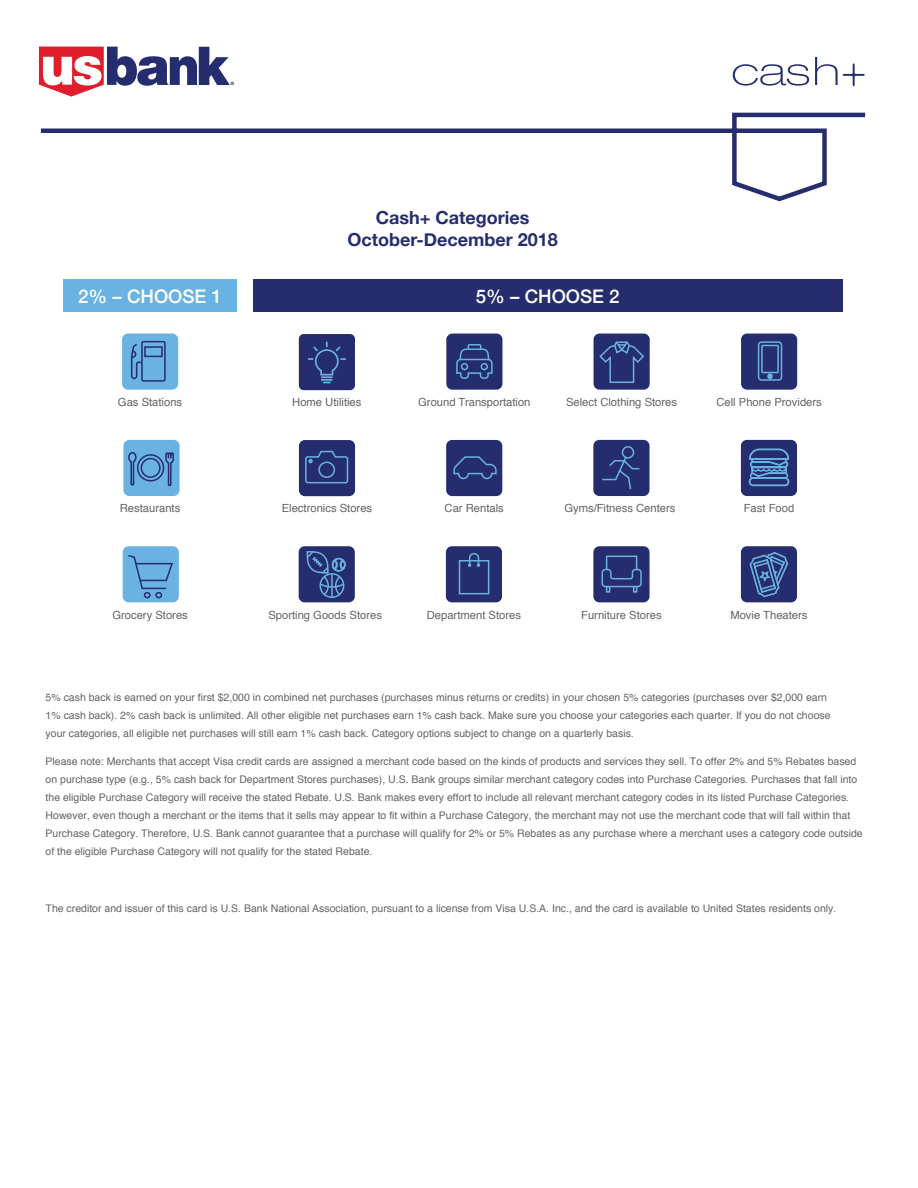
<style>
.page{position:relative;width:918px;height:1188px;background:#fff}
.page>*{position:absolute;margin:0;border:0;box-sizing:border-box;transform-origin:0 0}
.t1{font:500 18.75px "Helvetica Neue";color:#fff}
.t2{font:700 18px/22.5px "Helvetica Neue";color:#252d6e;text-align:center}
.t3{font:11.25px "Helvetica";color:#636466}
.t4{font:10.5px/18px "Helvetica";color:#636466}
</style>
<div class="page">
<svg style="left:39px;top:47px;width:195px;height:50px"></svg>
<svg style="left:40px;top:112px;width:826px;height:90px"></svg>
<div style="left:64px;top:279px;width:173px;height:33px;background:#6ab2e2"></div>
<div style="left:253px;top:279px;width:589px;height:33px;background:#252d6e"></div>
<div style="left:123px;top:546px;width:56px;height:56px;background:#6ab2e2;border-radius:6px"></div>
<div style="left:123px;top:440px;width:57px;height:56px;background:#6ab2e2;border-radius:6px"></div>
<div style="left:122px;top:334px;width:56px;height:56px;background:#6ab2e2;border-radius:6px"></div>
<div style="left:141px;top:341px;width:25px;height:41px;border:2px solid #252d6e;border-radius:2px"></div>
<div style="left:144px;top:346px;width:19px;height:11px;border:2px solid #252d6e"></div>
<svg style="left:131px;top:342px;width:12px;height:38px"></svg>
<div style="left:446px;top:440px;width:56px;height:56px;background:#252d6e;border-radius:6px"></div>
<svg style="left:453px;top:456px;width:44px;height:24px"></svg>
<div style="left:446px;top:546px;width:56px;height:56px;background:#252d6e;border-radius:6px"></div>
<svg style="left:458px;top:553px;width:32px;height:42px"></svg>
<div style="left:299px;top:440px;width:56px;height:56px;background:#252d6e;border-radius:6px"></div>
<svg style="left:305px;top:450px;width:44px;height:34px"></svg>
<div style="left:741px;top:440px;width:56px;height:56px;background:#252d6e;border-radius:6px"></div>
<svg style="left:748px;top:448px;width:42px;height:39px"></svg>
<div style="left:593px;top:546px;width:57px;height:56px;background:#252d6e;border-radius:6px"></div>
<svg style="left:601px;top:555px;width:41px;height:38px"></svg>
<svg style="left:128px;top:555px;width:45px;height:44px"></svg>
<div style="left:593px;top:440px;width:57px;height:56px;background:#252d6e;border-radius:6px"></div>
<svg style="left:602px;top:446px;width:38px;height:44px"></svg>
<div style="left:741px;top:546px;width:56px;height:56px;background:#252d6e;border-radius:6px"></div>
<svg style="left:749px;top:552px;width:40px;height:46px"></svg>
<svg style="left:128px;top:452px;width:46px;height:35px"></svg>
<div style="left:594px;top:334px;width:56px;height:56px;background:#252d6e;border-radius:6px"></div>
<svg style="left:599px;top:341px;width:45px;height:42px"></svg>
<div style="left:299px;top:546px;width:56px;height:56px;background:#252d6e;border-radius:6px"></div>
<div style="left:319px;top:573px;width:25px;height:25px;border:2px solid #6ab2e2;border-radius:50%"></div>
<svg style="left:306px;top:551px;width:40px;height:46px"></svg>
<div style="left:741px;top:334px;width:56px;height:56px;background:#252d6e;border-radius:6px"></div>
<div style="left:758px;top:341px;width:24px;height:40px;border:2px solid #6ab2e2;border-radius:3px"></div>
<svg style="left:767px;top:374px;width:6px;height:5px"></svg>
<div style="left:761px;top:345px;width:18px;height:28px;border:2px solid #6ab2e2"></div>
<div style="left:446px;top:334px;width:56px;height:56px;background:#252d6e;border-radius:6px"></div>
<svg style="left:456px;top:344px;width:37px;height:35px"></svg>
<svg style="left:733px;top:57px;width:132px;height:29px"></svg>
<div style="left:299px;top:334px;width:56px;height:56px;background:#252d6d;border-radius:5px"></div>
<svg style="left:308px;top:342px;width:38px;height:41px"></svg>
<h2 class="t2" style="left:347px;top:206px;width:212px">Cash+ Categories<br>October-December 2018</h2>
<h1 class="t1" style="left:78px;top:281px;width:145px">2% – CHOOSE 1</h1>
<h1 class="t1" style="left:476px;top:281px;width:145px">5% – CHOOSE 2</h1>
<p class="t3" style="left:118px;top:393px;width:66px">Gas Stations</p>
<p class="t3" style="left:292px;top:393px;width:71px">Home Utilities</p>
<p class="t3" style="left:418px;top:393px;width:114px">Ground Transportation</p>
<p class="t3" style="left:716px;top:393px;width:107px">Cell Phone Providers</p>
<p class="t3" style="left:566px;top:393px;width:113px">Select Clothing Stores</p>
<p class="t3" style="left:120px;top:500px;width:62px">Restaurants</p>
<p class="t3" style="left:564px;top:500px;width:113px">Gyms/Fitness Centers</p>
<p class="t3" style="left:445px;top:500px;width:61px">Car Rentals</p>
<p class="t3" style="left:282px;top:500px;width:92px">Electronics Stores</p>
<p class="t3" style="left:744px;top:500px;width:52px">Fast Food</p>
<p class="t3" style="left:112px;top:606px;width:77px">Grocery Stores</p>
<p class="t3" style="left:268px;top:606px;width:115px">Sporting Goods Stores</p>
<p class="t3" style="left:427px;top:606px;width:96px">Department Stores</p>
<p class="t3" style="left:581px;top:606px;width:82px">Furniture Stores</p>
<p class="t3" style="left:730px;top:606px;width:79px">Movie Theaters</p>
<p class="t4" style="left:46px;top:688px;width:786px">5% cash back is earned on your first $2,000 in combined net purchases (purchases minus returns or credits) in your chosen 5% categories (purchases over $2,000 earn<br>1% cash back). 2% cash back is unlimited. All other eligible net purchases earn 1% cash back. Make sure you choose your categories each quarter. If you do not choose your categories, all eligible net purchases will still earn 1% cash back. Category options subject to change on a quarterly basis.</p>
<p class="t4" style="left:46px;top:753px;width:819px">Please note: Merchants that accept Visa credit cards are assigned a merchant code based on the kinds of products and services they sell. To offer 2% and 5% Rebates based on purchase type (e.g., 5% cash back for Department Stores purchases), U.S. Bank groups similar merchant category codes into Purchase Categories. Purchases that fall into the eligible Purchase Category will receive the stated Rebate. U.S. Bank makes every effort to include all relevant merchant category codes in its listed Purchase Categories.<br>However, even though a merchant or the items that it sells may appear to fit within a Purchase Category, the merchant may not use the merchant code that will fall within that Purchase Category. Therefore, U.S. Bank cannot guarantee that a purchase will qualify for 2% or 5% Rebates as any purchase where a merchant uses a category code outside of the eligible Purchase Category will not qualify for the stated Rebate.</p>
<p class="t4" style="left:46px;top:900px;width:792px">The creditor and issuer of this card is U.S. Bank National Association, pursuant to a license from Visa U.S.A. Inc., and the card is available to United States residents only.</p>
</div>
